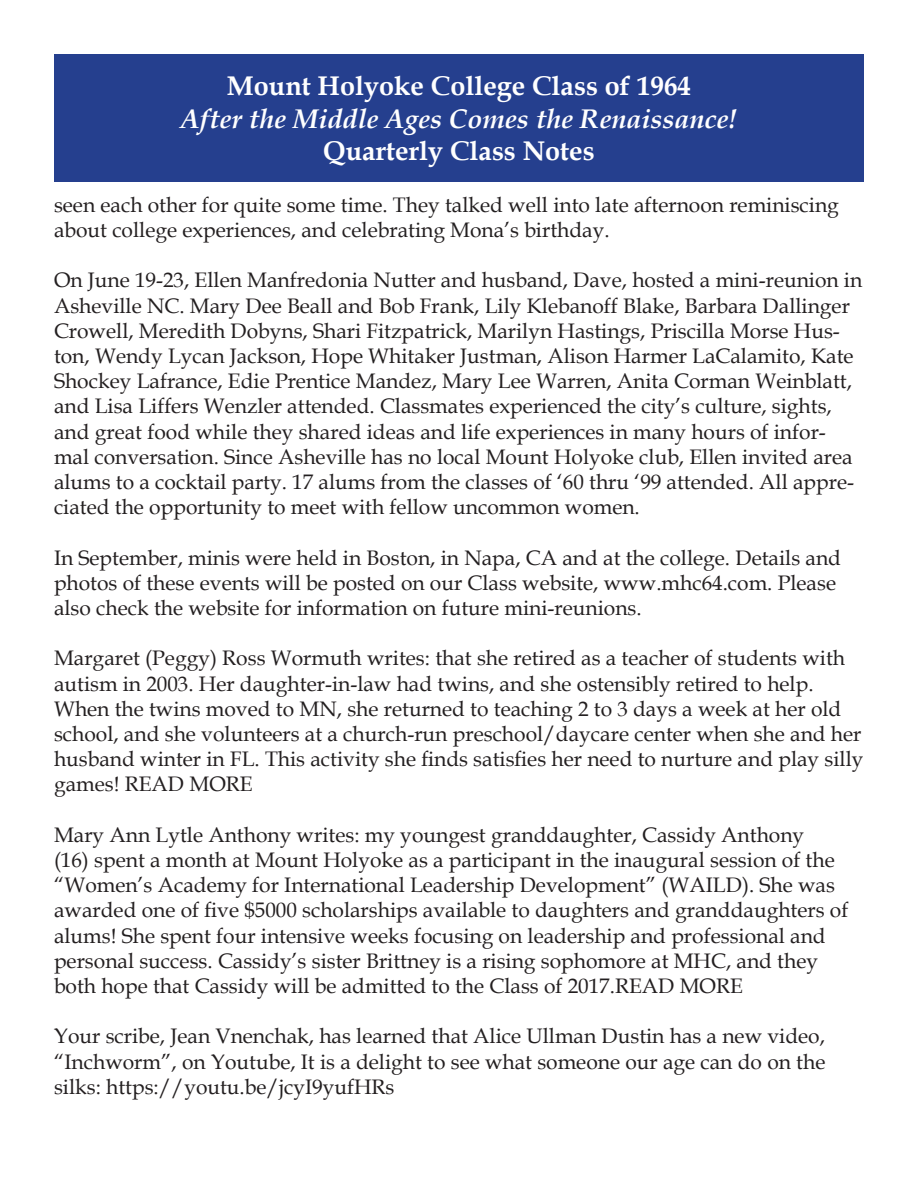
<style>
.page{position:relative;width:918px;height:1188px;background:#fff}
.page>*{position:absolute;margin:0;border:0;box-sizing:border-box;transform-origin:0 0}
.t1{font:700 27px "Book Antiqua";color:#fff}
.t2{font:italic 700 27px "Book Antiqua";color:#fff}
.t3{font:21px/25.2px "Book Antiqua";color:#231f20}
</style>
<div class="page">
<div style="left:54px;top:54px;width:810px;height:127px;background:#253f8e"></div>
<p class="t1" style="left:227px;top:68px;width:466px">Mount Holyoke College Class of 1964</p>
<p class="t2" style="left:181px;top:100px;width:558px">After the Middle Ages Comes the Renaissance!</p>
<p class="t1" style="left:323px;top:132px;width:273px">Quarterly Class Notes</p>
<p class="t3" style="left:54px;top:192px;width:786px">seen each other for quite some time. They talked well into late afternoon reminiscing about college experiences, and celebrating Mona’s birthday.</p>
<p class="t3" style="left:54px;top:267px;width:810px">On June 19-23, Ellen Manfredonia Nutter and husband, Dave, hosted a mini-reunion in Asheville NC. Mary Dee Beall and Bob Frank, Lily Klebanoff Blake, Barbara Dallinger Crowell, Meredith Dobyns, Shari Fitzpatrick, Marilyn Hastings, Priscilla Morse Hus&shy;ton, Wendy Lycan Jackson, Hope Whitaker Justman, Alison Harmer LaCalamito, Kate Shockey Lafrance, Edie Prentice Mandez, Mary Lee Warren, Anita Corman Weinblatt, and Lisa Liffers Wenzler attended. Classmates experienced the city’s culture, sights, and great food while they shared ideas and life experiences in many hours of infor&shy;mal conversation. Since Asheville has no local Mount Holyoke club, Ellen invited area alums to a cocktail party. 17 alums from the classes of ‘60 thru ‘99 attended. All appre&shy;ciated the opportunity to meet with fellow uncommon women.</p>
<p class="t3" style="left:54px;top:544px;width:789px">In September, minis were held in Boston, in Napa, CA and at the college. Details and photos of these events will be posted on our Class website, www.mhc64.com. Please also check the website for information on future mini-reunions.</p>
<p class="t3" style="left:54px;top:645px;width:811px">Margaret (Peggy) Ross Wormuth writes: that she retired as a teacher of students with autism in 2003. Her daughter-in-law had twins, and she ostensibly retired to help.<br>When the twins moved to MN, she returned to teaching 2 to 3 days a week at her old school, and she volunteers at a church-run preschool/daycare center when she and her husband winter in FL. This activity she finds satisfies her need to nurture and play silly games! READ MORE</p>
<p class="t3" style="left:54px;top:822px;width:796px">Mary Ann Lytle Anthony writes: my youngest granddaughter, Cassidy Anthony<br>(16) spent a month at Mount Holyoke as a participant in the inaugural session of the “Women’s Academy for International Leadership Development” (WAILD). She was awarded one of five $5000 scholarships available to daughters and granddaughters of alums! She spent four intensive weeks focusing on leadership and professional and personal success. Cassidy’s sister Brittney is a rising sophomore at MHC, and they both hope that Cassidy will be admitted to the Class of 2017.READ MORE</p>
<p class="t3" style="left:54px;top:1023px;width:773px;text-align:justify">Your scribe, Jean Vnenchak, has learned that Alice Ullman Dustin has a new video, “Inchworm”, on Youtube, It is a delight to see what someone our age can do on the silks: https://youtu.be/jcyI9yufHRs</p>
</div>
